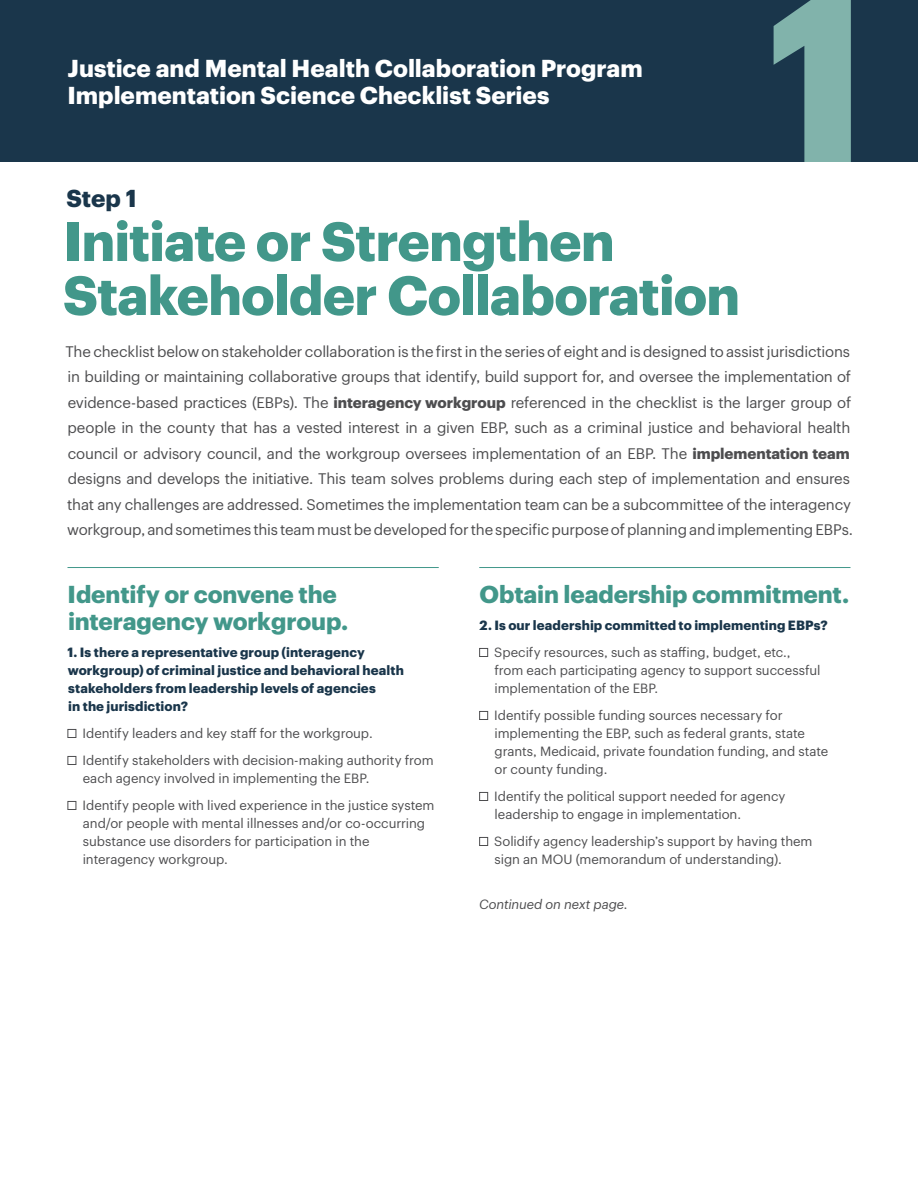
<style>
.page{position:relative;width:918px;height:1188px;background:#fff}
.page>*{position:absolute;margin:0;border:0;box-sizing:border-box;transform-origin:0 0}
.H1_Head_Graphik{font:700 226.5px "Graphik Alt";color:#81b3ab}
.H1_Head_Graphik-2{font:700 54px/54px "Graphik Alt";letter-spacing:-.015em;color:#42978a}
.H4_Graphik_Bold{font:700 24px/27px "Graphik Alt";color:#fff}
.H4_Graphik_Bold-2{font:700 24px/27px "Graphik Alt";letter-spacing:-.005em;color:#42978a}
.H4_Graphik_Bold_Spac{font:700 24px "Graphik Alt";letter-spacing:-.005em;color:#42978a}
.H4_Graphik_Bold-3{font:700 24px "Graphik Alt";color:#1a364b}
.H6_Dek_Graphik{font:15px/25.5px "Graphik Alt";letter-spacing:-.01em;color:#4d4d4f}
.P1_Graphik_Text_No_I{font:13.2px/18px "Graphik Alt";color:#4d4d4f}
.P1_text_bold{font:700 13.2px/18px "Graphik Alt";letter-spacing:.005em;color:#1a364b}
.P1_Graphik_Text_No_I-2{font:italic 13.2px "Graphik Alt";letter-spacing:-.005em;color:#4d4d4f}
.s1{font-weight:700}
</style>
<div class="page">
<hr style="left:68px;top:567px;width:371px;height:1px;background:#42978a">
<div style="left:68px;top:729px;width:8px;height:9px;border:1px solid #4d4d4f"></div>
<div style="left:68px;top:756px;width:8px;height:9px;border:1px solid #4d4d4f"></div>
<div style="left:68px;top:801px;width:8px;height:9px;border:1px solid #4d4d4f"></div>
<hr style="left:479px;top:567px;width:371px;height:1px;background:#42978a">
<div style="left:479px;top:648px;width:9px;height:9px;border:1px solid #4d4d4f"></div>
<div style="left:479px;top:711px;width:9px;height:9px;border:1px solid #4d4d4f"></div>
<div style="left:479px;top:792px;width:9px;height:9px;border:1px solid #4d4d4f"></div>
<div style="left:479px;top:837px;width:9px;height:9px;border:1px solid #4d4d4f"></div>
<div style="left:0;top:0;width:918px;height:162px;background:#1a364b"></div>
<p class="H4_Graphik_Bold" style="left:68px;top:53px;width:577px">Justice and Mental Health Collaboration Program<br>Implementation Science Checklist Series</p>
<p class="H1_Head_Graphik" style="left:766px;top:-96px;width:103px">1</p>
<p class="H4_Graphik_Bold-3" style="left:66px;top:180px;width:72px">Step 1</p>
<p class="H1_Head_Graphik-2" style="left:63px;top:210px;width:679px">Initiate or Strengthen<br>Stakeholder Collaboration</p>
<p class="H6_Dek_Graphik" style="left:65px;top:338px;width:789px">The checklist below on stakeholder collaboration is the first in the series of eight and is designed to assist jurisdictions in building or maintaining collaborative groups that identify, build support for, and oversee the implementation of evidence-based practices (EBPs). The <span class="s1">interagency workgroup</span> referenced in the checklist is the larger group of people in the county that has a vested interest in a given EBP, such as a criminal justice and behavioral health council or advisory council, and the workgroup oversees implementation of an EBP. The <span class="s1">implementation team </span>designs and develops the initiative. This team solves problems during each step of implementation and ensures that any challenges are addressed. Sometimes the implementation team can be a subcommittee of the interagency workgroup, and sometimes this team must be developed for the specific purpose of planning and implementing EBPs.</p>
<p class="H4_Graphik_Bold-2" style="left:68px;top:579px;width:282px">Identify or convene the interagency workgroup.</p>
<p class="P1_text_bold" style="left:67px;top:642px;width:338px">1. Is there a representative group (interagency workgroup) of criminal justice and behavioral health stakeholders from leadership levels of agencies<br>in the jurisdiction?</p>
<p class="P1_Graphik_Text_No_I" style="left:82px;top:723px;width:292px">Identify leaders and key staff for the workgroup.</p>
<p class="P1_Graphik_Text_No_I" style="left:82px;top:750px;width:353px">Identify stakeholders with decision-making authority from each agency involved in implementing the EBP.</p>
<p class="P1_Graphik_Text_No_I" style="left:82px;top:795px;width:354px">Identify people with lived experience in the justice system and/or people with mental illnesses and/or co-occurring substance use disorders for participation in the interagency workgroup.</p>
<p class="H4_Graphik_Bold_Spac" style="left:480px;top:576px;width:371px">Obtain leadership commitment.</p>
<p class="P1_text_bold" style="left:480px;top:615px;width:350px">2. Is our leadership committed to implementing EBPs?</p>
<p class="P1_Graphik_Text_No_I" style="left:494px;top:642px;width:328px">Specify resources, such as staffing, budget, etc., from each participating agency to support successful implementation of the EBP.</p>
<p class="P1_Graphik_Text_No_I" style="left:494px;top:705px;width:336px">Identify possible funding sources necessary for implementing the EBP, such as federal grants, state grants, Medicaid, private foundation funding, and state or county funding.</p>
<p class="P1_Graphik_Text_No_I" style="left:494px;top:786px;width:293px">Identify the political support needed for agency leadership to engage in implementation.</p>
<p class="P1_Graphik_Text_No_I" style="left:494px;top:831px;width:320px">Solidify agency leadership’s support by having them sign an MOU (memorandum of understanding).</p>
<p class="P1_Graphik_Text_No_I-2" style="left:479px;top:894px;width:150px">Continued on next page.</p>
</div>
